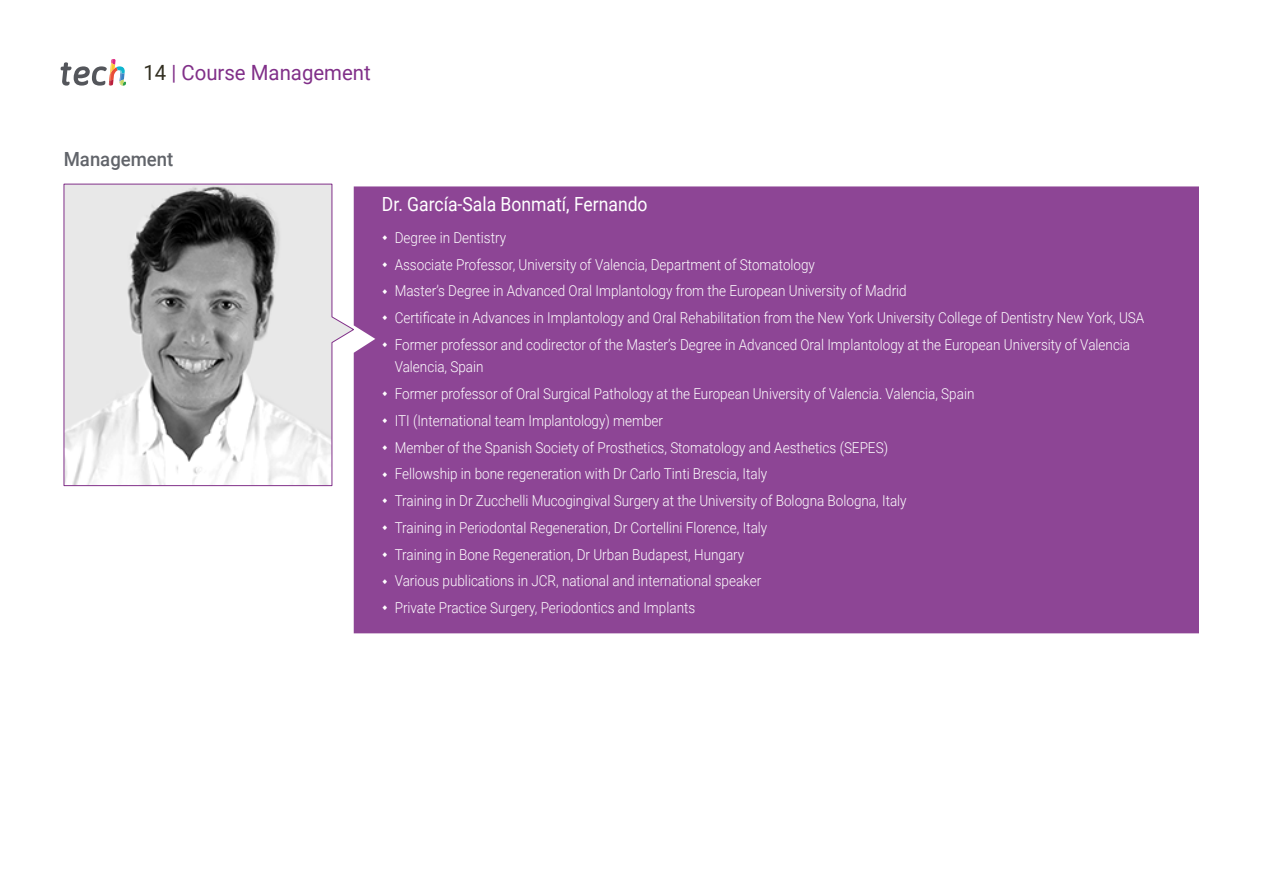
<style>
.page{position:relative;width:1263px;height:893px;background:#fff}
.page>*{position:absolute;margin:0;border:0;box-sizing:border-box;transform-origin:0 0}
.t1{font:21px "Roboto";color:#813089}
.t2{font:19.5px "Roboto";color:#fff;scale:.9 1}
.t3{font:500 19.5px "Roboto";color:#61646a;scale:.95 1}
.t4{font:300 15px/26.7px "Roboto";color:#fff;scale:.9 1}
.s1{color:#312e20}
</style>
<div class="page">
<div style="left:354px;top:186px;width:845px;height:447px;background:#8d4595"></div>
<svg style="left:64px;top:184px;width:290px;height:302px"></svg>
<svg style="left:61px;top:59px;width:65px;height:27px"></svg>
<svg style="left:383px;top:235px;width:4px;height:5px"></svg>
<svg style="left:383px;top:262px;width:4px;height:5px"></svg>
<svg style="left:383px;top:289px;width:4px;height:5px"></svg>
<svg style="left:383px;top:315px;width:4px;height:5px"></svg>
<svg style="left:383px;top:342px;width:4px;height:5px"></svg>
<svg style="left:383px;top:391px;width:4px;height:5px"></svg>
<svg style="left:383px;top:418px;width:4px;height:5px"></svg>
<svg style="left:383px;top:445px;width:4px;height:5px"></svg>
<svg style="left:383px;top:472px;width:4px;height:5px"></svg>
<svg style="left:383px;top:498px;width:4px;height:5px"></svg>
<svg style="left:383px;top:525px;width:4px;height:5px"></svg>
<svg style="left:383px;top:552px;width:4px;height:5px"></svg>
<svg style="left:383px;top:579px;width:4px;height:5px"></svg>
<svg style="left:383px;top:605px;width:4px;height:5px"></svg>
<h1 class="t1" style="left:144px;top:57px;width:229px"><span class="s1">14</span> | Course Management</h1>
<h2 class="t3" style="left:64px;top:145px;width:117px">Management</h2>
<h2 class="t2" style="left:382px;top:190px;width:297px">Dr. García-Sala Bonmatí, Fernando</h2>
<p class="t4" style="left:395px;top:224px;width:834px">Degree in Dentistry<br>Associate Professor, University of Valencia, Department of Stomatology<br>Master’s Degree in Advanced Oral Implantology from the European University of Madrid<br>Certificate in Advances in Implantology and Oral Rehabilitation from the New York University College of Dentistry New York, USA Former professor and codirector of the Master’s Degree in Advanced Oral Implantology at the European University of Valencia</p>
<p class="t4" style="left:395px;top:353px;width:646px">Valencia, Spain<br>Former professor of Oral Surgical Pathology at the European University of Valencia. Valencia, Spain ITI (International team Implantology) member<br>Member of the Spanish Society of Prosthetics, Stomatology and Aesthetics (SEPES)<br>Fellowship in bone regeneration with Dr Carlo Tinti Brescia, Italy<br>Training in Dr Zucchelli Mucogingival Surgery at the University of Bologna Bologna, Italy<br>Training in Periodontal Regeneration, Dr Cortellini Florence, Italy<br>Training in Bone Regeneration, Dr Urban Budapest, Hungary<br>Various publications in JCR, national and international speaker<br>Private Practice Surgery, Periodontics and Implants</p>
</div>
